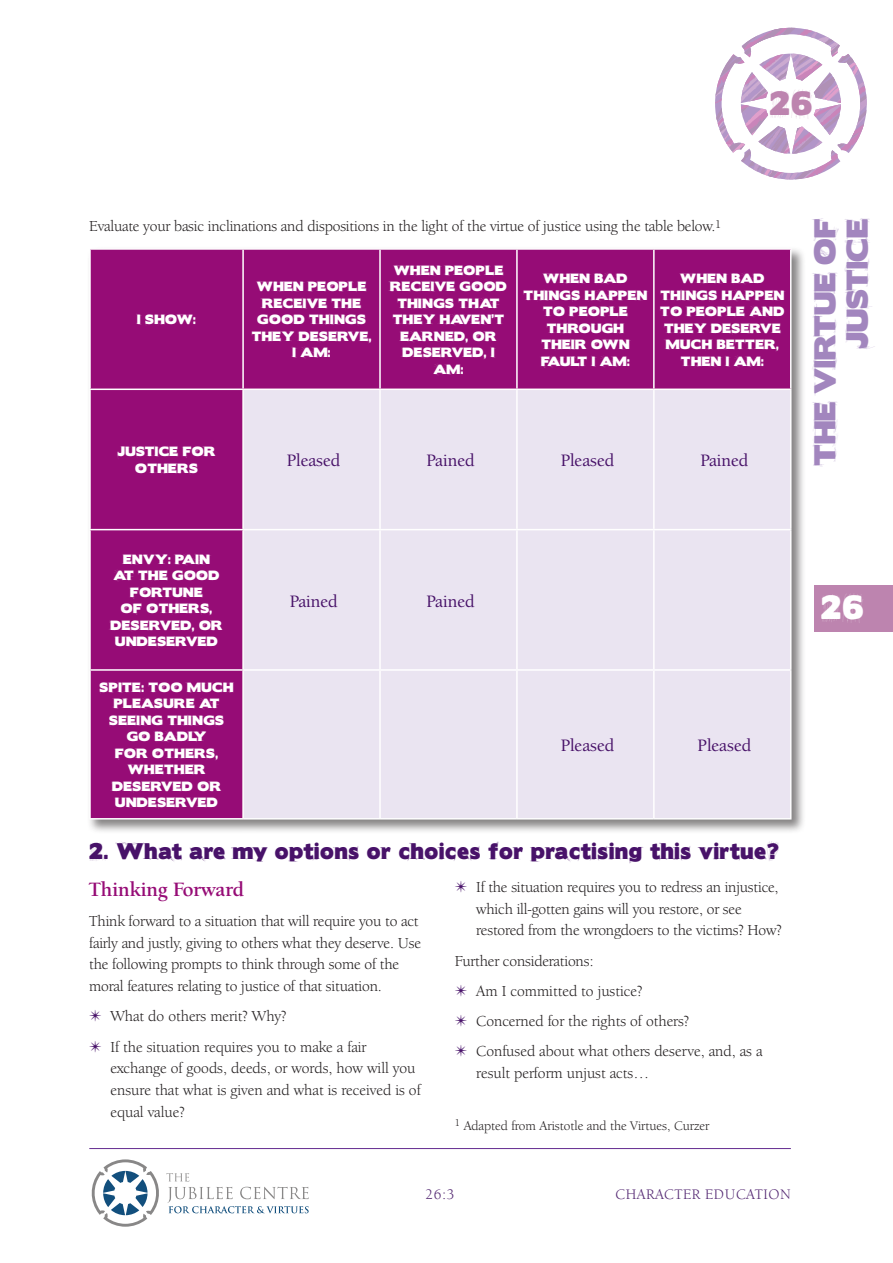
<style>
.page{position:relative;width:893px;height:1263px;background:#fff}
.page>*{position:absolute;margin:0;border:0;box-sizing:border-box;transform-origin:0 0}
.t1{font:30px "Boris Black Bloxx Dirty";color:#fff}
.t2{font:30px "Boris Black Bloxx Dirty";color:#bd84af}
.t3{font:27px/32.4px "Boris Black Bloxx Dirty";letter-spacing:-.01em;color:#a286be;text-align:right}
.I_Sub_Title_LP{font:700 21px "Berkeley Oldstyle IT Cby BT";color:#960c76}
.I_Session___LP{font:20.25px "Boris Black Bloxx Dirty";letter-spacing:.04em;color:#481269}
.TT_table_body_purple{font:500 18px "Berkeley Oldstyle IT Cby BT";color:#481269}
.I_Body_Text_LP{font:15.75px/21.8px "Berkeley Oldstyle IT Cby BT";color:#231f20}
.I_body_-_no_indent{font:15.75px/21.8px "Berkeley Oldstyle IT Cby BT";letter-spacing:-.01em;color:#231f20}
.Page_Section___LP_bo{font:15px "Berkeley Oldstyle IT Cby BT";letter-spacing:.04em;color:#522671}
.I_footnote_9{font:13.5px "Berkeley Oldstyle IT Cby BT";color:#231f20}
.TT_Table_title{font:12px/16.5px "Boris Black Bloxx Dirty";letter-spacing:.04em;color:#fff;text-align:center}
</style>
<div class="page">
<div style="left:814px;top:585px;width:79px;height:46px;background:#bd84af"></div>
<svg style="left:715px;top:28px;width:152px;height:151px"></svg>
<svg style="left:91px;top:1159px;width:218px;height:68px"></svg>
<hr style="left:89px;top:1148px;width:702px;height:1px;background:#652d91">
<div style="left:87px;top:246px;width:719px;height:587px;background:#231f20;opacity:.55"></div>
<div style="left:91px;top:250px;width:151px;height:568px;background:#960c76"></div>
<div style="left:244px;top:250px;width:546px;height:139px;background:#960c76"></div>
<div style="left:244px;top:390px;width:546px;height:428px;background:#eae4f1"></div>
<hr style="left:243px;top:248px;width:137px;height:2px;background:#fff">
<hr style="left:380px;top:248px;width:137px;height:2px;background:#fff">
<hr style="left:517px;top:248px;width:137px;height:2px;background:#fff">
<hr style="left:654px;top:248px;width:137px;height:2px;background:#fff">
<hr style="left:653px;top:250px;width:2px;height:139px;background:#fff">
<hr style="left:790px;top:250px;width:1px;height:139px;background:#fff">
<hr style="left:89px;top:248px;width:154px;height:2px;background:#fff">
<hr style="left:89px;top:250px;width:2px;height:139px;background:#fff">
<hr style="left:242px;top:250px;width:2px;height:139px;background:#fff">
<hr style="left:379px;top:250px;width:2px;height:139px;background:#fff">
<hr style="left:516px;top:250px;width:2px;height:139px;background:#fff">
<hr style="left:89px;top:389px;width:154px;height:1px;background:#fff">
<hr style="left:89px;top:390px;width:2px;height:139px;background:#fff">
<hr style="left:243px;top:389px;width:137px;height:1px;background:#fff">
<hr style="left:242px;top:390px;width:2px;height:139px;background:#fff">
<hr style="left:380px;top:389px;width:137px;height:1px;background:#fff">
<hr style="left:379px;top:390px;width:2px;height:139px;background:#fff">
<hr style="left:517px;top:389px;width:137px;height:1px;background:#fff">
<hr style="left:516px;top:390px;width:2px;height:139px;background:#fff">
<hr style="left:654px;top:389px;width:137px;height:1px;background:#fff">
<hr style="left:653px;top:390px;width:2px;height:139px;background:#fff">
<hr style="left:790px;top:390px;width:1px;height:139px;background:#fff">
<hr style="left:89px;top:529px;width:154px;height:1px;background:#fff">
<hr style="left:89px;top:530px;width:2px;height:139px;background:#fff">
<hr style="left:243px;top:529px;width:137px;height:1px;background:#fff">
<hr style="left:242px;top:530px;width:2px;height:139px;background:#fff">
<hr style="left:380px;top:529px;width:137px;height:1px;background:#fff">
<hr style="left:379px;top:530px;width:2px;height:139px;background:#fff">
<hr style="left:517px;top:529px;width:137px;height:1px;background:#fff">
<hr style="left:516px;top:530px;width:2px;height:139px;background:#fff">
<hr style="left:654px;top:529px;width:137px;height:1px;background:#fff">
<hr style="left:653px;top:530px;width:2px;height:139px;background:#fff">
<hr style="left:790px;top:530px;width:1px;height:139px;background:#fff">
<hr style="left:89px;top:669px;width:154px;height:2px;background:#fff">
<hr style="left:89px;top:671px;width:2px;height:147px;background:#fff">
<hr style="left:243px;top:669px;width:137px;height:2px;background:#fff">
<hr style="left:242px;top:671px;width:2px;height:147px;background:#fff">
<hr style="left:380px;top:669px;width:137px;height:2px;background:#fff">
<hr style="left:379px;top:671px;width:2px;height:147px;background:#fff">
<hr style="left:517px;top:669px;width:137px;height:2px;background:#fff">
<hr style="left:516px;top:671px;width:2px;height:147px;background:#fff">
<hr style="left:654px;top:669px;width:137px;height:2px;background:#fff">
<hr style="left:653px;top:671px;width:2px;height:147px;background:#fff">
<hr style="left:790px;top:671px;width:1px;height:147px;background:#fff">
<hr style="left:89px;top:818px;width:154px;height:1px;background:#fff">
<hr style="left:243px;top:818px;width:137px;height:1px;background:#fff">
<hr style="left:380px;top:818px;width:137px;height:1px;background:#fff">
<hr style="left:517px;top:818px;width:137px;height:1px;background:#fff">
<hr style="left:654px;top:818px;width:137px;height:1px;background:#fff">
<h1 class="t2" style="left:769px;top:87px;width:44px">26</h1>
<p class="I_body_-_no_indent" style="left:89px;top:215px;width:634px">Evaluate your basic inclinations and dispositions in the light of the virtue of justice using the table below.<sup>1</sup></p>
<p class="TT_Table_title" style="left:137px;top:312px;width:60px">I SHOW:</p>
<p class="TT_Table_title" style="left:252px;top:279px;width:121px">WHEN PEOPLE<br>RECEIVE THE<br>GOOD THINGS<br>THEY DESERVE,<br>I AM :</p>
<p class="TT_Table_title" style="left:390px;top:262px;width:118px">WHEN PEOPLE<br>RECEIVE GOOD<br>THINGS THAT<br>THEY HAVEN’T<br>EARNED, OR<br>DESERVED, I<br>AM :</p>
<p class="TT_Table_title" style="left:524px;top:271px;width:125px">WHEN BAD<br>THINGS HAPPEN<br>TO PEOPLE<br>THROUGH<br>THEIR OWN<br>FAULT I AM :</p>
<p class="TT_Table_title" style="left:660px;top:271px;width:126px">WHEN BAD<br>THINGS HAPPEN<br>TO PEOPLE AND<br>THEY DESERVE<br>MUCH BETTER,<br>THEN I AM:</p>
<p class="TT_Table_title" style="left:118px;top:444px;width:99px">JUSTICE FOR<br>OTHERS</p>
<p class="TT_table_body_purple" style="left:287px;top:450px;width:55px">Pleased</p>
<p class="TT_table_body_purple" style="left:427px;top:450px;width:50px">Pained</p>
<p class="TT_table_body_purple" style="left:561px;top:450px;width:55px">Pleased</p>
<p class="TT_table_body_purple" style="left:700px;top:450px;width:50px">Pained</p>
<h2 class="t3" style="left:810px;top:466px;width:252px;rotate:-90deg">THE VIRTUE OF<br>JUSTICE</h2>
<p class="TT_Table_title" style="left:110px;top:551px;width:114px">ENVY: PAIN<br>AT THE GOOD<br>FORTUNE<br>OF OTHERS,<br>DESERVED, OR<br>UNDESERVED</p>
<p class="TT_Table_title" style="left:100px;top:679px;width:135px">SPITE: TOO MUCH<br>PLEASURE AT<br>SEEING THINGS<br>GO BADLY<br>FOR OTHERS,<br>WHETHER<br>DESERVED OR<br>UNDESERVED</p>
<p class="TT_table_body_purple" style="left:290px;top:590px;width:50px">Pained</p>
<p class="TT_table_body_purple" style="left:427px;top:590px;width:50px">Pained</p>
<p class="TT_table_body_purple" style="left:561px;top:734px;width:55px">Pleased</p>
<p class="TT_table_body_purple" style="left:698px;top:734px;width:55px">Pleased</p>
<p class="I_Session___LP" style="left:89px;top:840px;width:691px">2. What are my options or choices for practising this virtue?</p>
<p class="I_Sub_Title_LP" style="left:89px;top:876px;width:156px">Thinking Forward</p>
<p class="I_body_-_no_indent" style="left:89px;top:910px;width:333px">Think forward to a situation that will require you to act fairly and justly, giving to others what they deserve. Use the following prompts to think through some of the moral features relating to justice of that situation.</p>
<p class="I_Body_Text_LP" style="left:110px;top:1005px;width:178px">What do others merit? Why?</p>
<p class="I_Body_Text_LP" style="left:110px;top:1035px;width:312px">If the situation requires you to make a fair exchange of goods, deeds, or words, how will you ensure that what is given and what is received is of equal value?</p>
<p class="I_Body_Text_LP" style="left:476px;top:876px;width:307px">If the situation requires you to redress an injustice, which ill-gotten gains will you restore, or see restored from the wrongdoers to the victims? How?</p>
<p class="I_body_-_no_indent" style="left:455px;top:949px;width:140px">Further considerations:</p>
<p class="I_Body_Text_LP" style="left:476px;top:980px;width:168px">Am I committed to justice?</p>
<p class="I_Body_Text_LP" style="left:476px;top:1010px;width:215px">Concerned for the rights of others?</p>
<p class="I_Body_Text_LP" style="left:476px;top:1040px;width:288px">Confused about what others deserve, and, as a result perform unjust acts…</p>
<p class="I_footnote_9" style="left:455px;top:1118px;width:256px"><sup>1</sup> Adapted from Aristotle and the Virtues, Curzer</p>
<p class="Page_Section___LP_bo" style="left:426px;top:1185px;width:31px">26:3</p>
<p class="Page_Section___LP_bo" style="left:615px;top:1185px;width:177px">CHARACTER EDUCATION</p>
<h1 class="t1" style="left:821px;top:591px;width:44px">26</h1>
</div>
